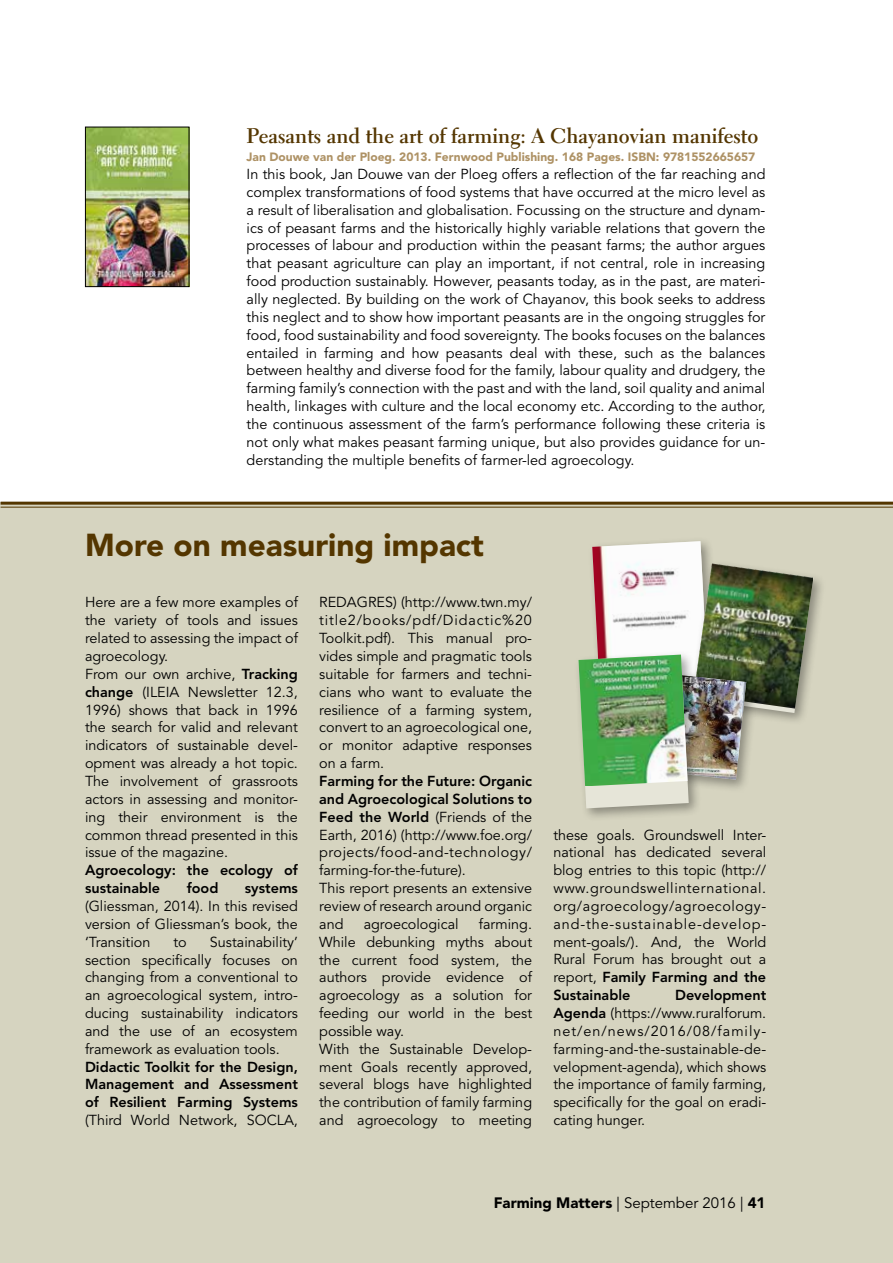
<style>
.page{position:relative;width:893px;height:1263px;background:#fff}
.page>*{position:absolute;margin:0;border:0;box-sizing:border-box;transform-origin:0 0}
.t1{font:900 31.5px "Avenir LT Std";color:#543600}
.t2{font:700 21px "Electra LT Std";color:#543600}
.t3{font:900 15px "Avenir LT Std";color:#000}
.t4{font:14.4px/17.9px "Avenir LT Std";color:#000;text-align:justify}
.t5{font:800 14.4px/17.9px "Avenir LT Std";color:#000}
.t6{font:900 12px "Avenir LT Std";color:#ae9265}
.s1{font-weight:800}
.s2{font-weight:400}
</style>
<div class="page">
<div style="left:1px;top:503px;width:892px;height:760px;background:#d6d4c0"></div>
<hr style="left:1px;top:502px;width:892px;height:3px;background:#543600">
<hr style="left:1px;top:507px;width:892px;height:1px;background:#543600">
<img style="left:87px;top:129px;width:100px;height:156px">
<div style="left:85px;top:127px;width:104px;height:160px;border:1px solid #000"></div>
<div style="left:689px;top:559px;width:137px;height:167px;background:#000;opacity:.35"></div>
<div style="left:574px;top:650px;width:128px;height:171px;background:#000;opacity:.35"></div>
<img style="left:578px;top:541px;width:235px;height:267px">
<img style="left:578px;top:655px;width:110px;height:131px">
<h2 class="t2" style="left:247px;top:123px;width:513px">Peasants and the art of farming: A Chayanovian manifesto</h2>
<p class="t6" style="left:247px;top:150px;width:510px">Jan Douwe van der Ploeg. 2013. Fernwood Publishing. 168 Pages. ISBN: 9781552665657</p>
<p class="t4" style="left:247px;top:165px;width:520px">In this book, Jan Douwe van der Ploeg offers a reflection of the far reaching and complex transformations of food systems that have occurred at the micro level as a result of liberalisation and globalisation. Focussing on the structure and dynam&shy;ics of peasant farms and the historically highly variable relations that govern the processes of labour and production within the peasant farms; the author argues that peasant agriculture can play an important, if not central, role in increasing food production sustainably. However, peasants today, as in the past, are materi&shy;ally neglected. By building on the work of Chayanov, this book seeks to address this neglect and to show how important peasants are in the ongoing struggles for food, food sustainability and food sovereignty. The books focuses on the balances entailed in farming and how peasants deal with these, such as the balances between healthy and diverse food for the family, labour quality and drudgery, the farming family’s connection with the past and with the land, soil quality and animal health, linkages with culture and the local economy etc. According to the author, the continuous assessment of the farm’s performance following these criteria is not only what makes peasant farming unique, but also provides guidance for un&shy;derstanding the multiple benefits of farmer-led agroecology.</p>
<h1 class="t1" style="left:85px;top:526px;width:400px">More on measuring impact</h1>
<p class="t4" style="left:85px;top:594px;width:214px;text-align:left">Here are a few more examples of the variety of tools and issues related to assessing the impact of agroecology.<br>From our own archive, <span class="s1">Tracking change</span> (ILEIA Newsletter 12.3,<br>1996) shows that back in 1996 the search for valid and relevant indicators of sustainable devel&shy;opment was already a hot topic.<br>The involvement of grassroots actors in assessing and monitor&shy;ing their environment is the common thread presented in this issue of the magazine.</p>
<p class="t5" style="left:85px;top:861px;width:214px">Agroecology: the ecology of sustainable</p>
<p class="t5" style="left:187px;top:879px;width:33px">food</p>
<p class="t5" style="left:245px;top:879px;width:55px">systems</p>
<p class="t4" style="left:85px;top:897px;width:214px">(Gliessman, 2014). In this revised version of Gliessman’s book, the ‘Transition</p>
<p class="t4" style="left:85px;top:933px;width:214px;text-indent:125px">Sustainability’ section specifically focuses on changing from a conventional to an agroecological system, intro&shy;ducing sustainability indicators and the use of an ecosystem framework as evaluation tools.</p>
<p class="t5" style="left:85px;top:1058px;width:214px;text-align:justify">Didactic Toolkit for the Design, Management and Assessment of Resilient Farming Systems</p>
<p class="t4" style="left:85px;top:1112px;width:214px">(Third World Network, SOCLA,</p>
<p class="t4" style="left:173px;top:933px;width:15px">to</p>
<p class="t4" style="left:319px;top:594px;width:214px">REDAGRES) (http://www.twn.my/ title2/books/pdf/Didactic%20<br>Toolkit.pdf). This manual pro&shy;vides simple and pragmatic tools suitable for farmers and techni&shy;cians who want to evaluate the resilience of a farming system, convert to an agroecological one, or monitor adaptive responses on a farm.</p>
<p class="t4" style="left:319px;top:772px;width:214px;text-align:left"><span class="s1">Farming for the Future: Organic and Agroecological Solutions to<br>Feed the World</span> (Friends of the<br>Earth, 2016) (http://www.foe.org/ projects/food-and-technology/ farming-for-the-future).<br>This report presents an extensive review of research around organic and</p>
<p class="t4" style="left:319px;top:915px;width:214px;text-align:left;text-indent:160px">farming.<br>While debunking myths about the current food system, the authors provide evidence of agroecology as a solution for feeding our world in the best possible way.<br>With the Sustainable Develop&shy;ment Goals recently approved, several blogs have highlighted the contribution of family farming and agroecology to meeting</p>
<p class="t4" style="left:364px;top:915px;width:96px">agroecological</p>
<p class="t4" style="left:553px;top:826px;width:214px">these goals. Groundswell Inter&shy;national has dedicated several blog entries to this topic (http:// www.groundswellinternational. org/agroecology/agroecology&shy;and-the-sustainable-develop&shy;ment-goals/). And, the World Rural Forum has brought out a report, <span class="s1">Family Farming and the Sustainable</span></p>
<p class="t4" style="left:553px;top:987px;width:214px;text-indent:122px"><span class="s1">Development Agenda</span> (https://www.ruralforum. net/en/news/2016/08/family&shy;farming-and-the-sustainable-de&shy;velopment-agenda), which shows the importance of family farming, specifically for the goal on eradi&shy;cating hunger.</p>
<p class="t3" style="left:494px;top:1193px;width:273px">Farming Matters <span class="s2">| September 2016 |</span> 41</p>
</div>
